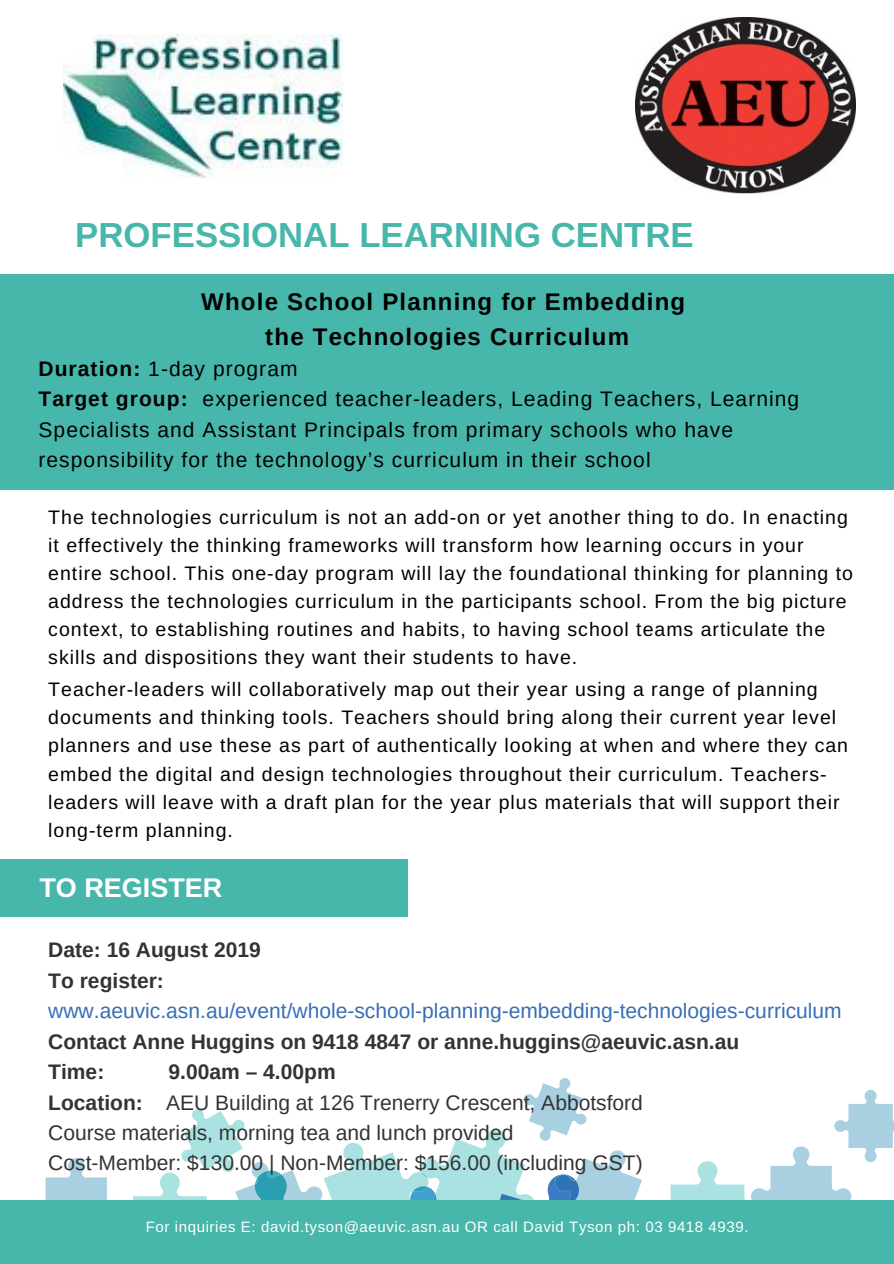
<style>
.page{position:relative;width:894px;height:1264px;background:#fff}
.page>*{position:absolute;margin:0;border:0;box-sizing:border-box;transform-origin:0 0}
.t1{font:700 34.8px "Arimo";color:#48b7ab}
.t2{font:700 27px "Arimo";color:#fff}
.t3{font:700 24px/35px "Arimo";letter-spacing:.05em;color:#000;text-align:center}
.t4{font:21px/30.5px "Arimo";letter-spacing:.05em;color:#000}
.t5{font:21px/30.5px "Arimo";color:#333}
.t6{font:700 21px/30.5px "Arimo";color:#333}
.t7{font:21px "Arimo";color:#366eb6}
.t8{font:19.5px/28.2px "Arimo";letter-spacing:.05em;color:#000}
.t9{font:15px "Arimo";letter-spacing:.04em;color:#fff}
.s1{font-weight:700}
</style>
<div class="page">
<div style="left:0;top:274px;width:893px;height:216px;background:#48b7ab"></div>
<svg style="left:1px;top:1078px;width:892px;height:186px"></svg>
<div style="left:0;top:858px;width:408px;height:58px;background:#48b7ab"></div>
<div style="left:0;top:1200px;width:893px;height:63px;background:#48b7ab"></div>
<img style="left:63px;top:35px;width:279px;height:143px">
<img style="left:635px;top:18px;width:220px;height:176px">
<h1 class="t1" style="left:75px;top:216px;width:620px">PROFESSIONAL LEARNING CENTRE</h1>
<p class="t3" style="left:201px;top:284px;width:485px">Whole School Planning for Embedding the Technologies Curriculum</p>
<p class="t4" style="left:38px;top:353px;width:762px"><span class="s1">Duration:</span> 1-day program<br><span class="s1">Target group:</span> experienced teacher-leaders, Leading Teachers, Learning Specialists and Assistant Principals from primary schools who have responsibility for the technology’s curriculum in their school</p>
<p class="t8" style="left:48px;top:503px;width:806px">The technologies curriculum is not an add-on or yet another thing to do. In enacting it effectively the thinking frameworks will transform how learning occurs in your entire school. This one-day program will lay the foundational thinking for planning to address the technologies curriculum in the participants school. From the big picture context, to establishing routines and habits, to having school teams articulate the skills and dispositions they want their students to have.</p>
<p class="t8" style="left:48px;top:675px;width:801px">Teacher-leaders will collaboratively map out their year using a range of planning documents and thinking tools. Teachers should bring along their current year level planners and use these as part of authentically looking at when and where they can embed the digital and design technologies throughout their curriculum. Teachers&shy;leaders will leave with a draft plan for the year plus materials that will support their long-term planning.</p>
<h2 class="t2" style="left:39px;top:872px;width:184px">TO REGISTER</h2>
<p class="t6" style="left:48px;top:934px;width:214px">Date: 16 August 2019<br>To register:</p>
<p class="t7" style="left:48px;top:999px;width:794px">www.aeuvic.asn.au/event/whole-school-planning-embedding-technologies-curriculum</p>
<p class="t6" style="left:48px;top:1026px;width:692px">Contact Anne Huggins on 9418 4847 or anne.huggins@aeuvic.asn.au<br>Time:</p>
<p class="t5" style="left:48px;top:1056px;width:596px;text-indent:120px"><span class="s1">9.00am – 4.00pm<br>Location:</span> AEU Building at 126 Trenerry Crescent, Abbotsford Course materials, morning tea and lunch provided Cost-Member: $130.00 | Non-Member: $156.00 (including GST)</p>
<p class="t9" style="left:146px;top:1217px;width:604px">For inquiries E: david.tyson@aeuvic.asn.au OR call David Tyson ph: 03 9418 4939.</p>
</div>
